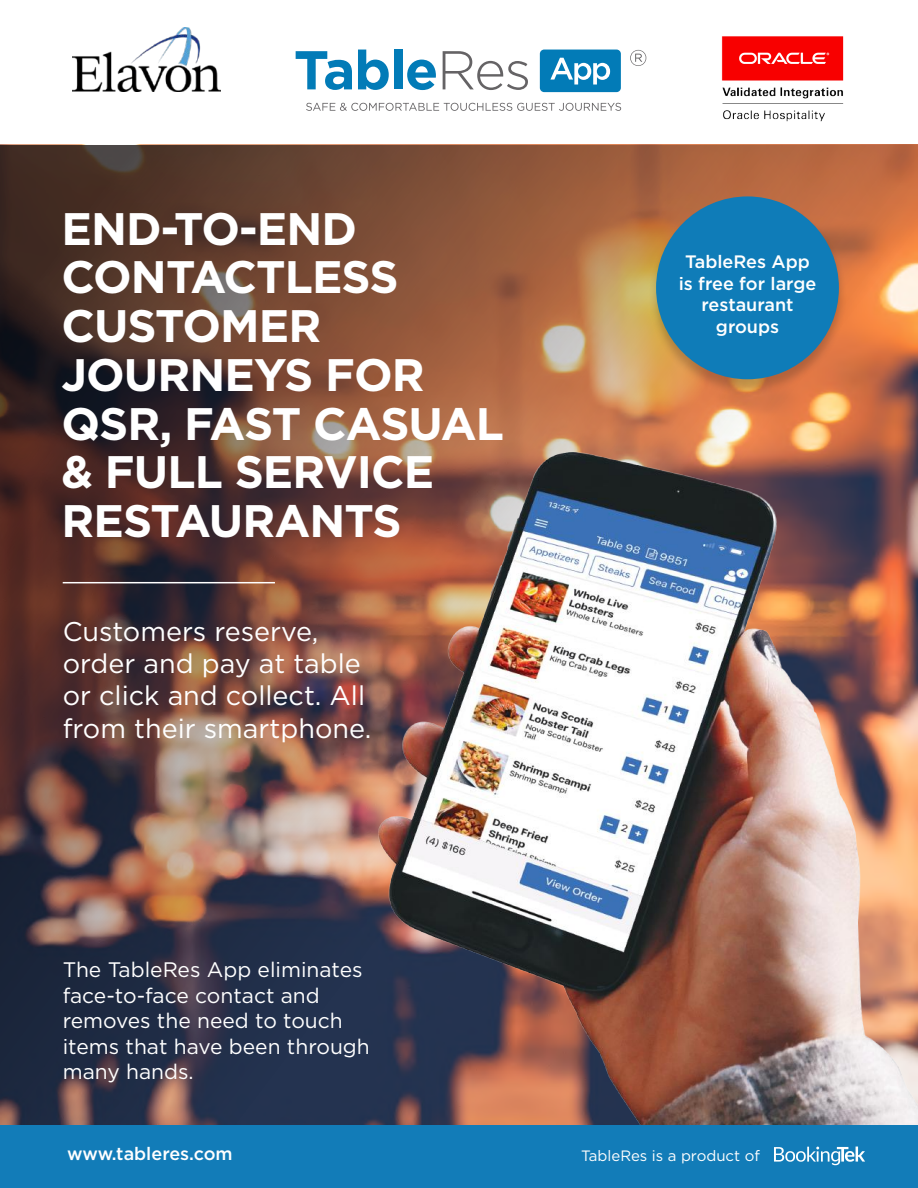
<style>
.page{position:relative;width:918px;height:1188px;background:#fff}
.page>*{position:absolute;margin:0;border:0;box-sizing:border-box;transform-origin:0 0}
.t1{font:700 45.45px/48.8px "Gotham";letter-spacing:-.02em;color:#fff}
.t2{font:27px/32.4px "Gotham";color:#fff}
.t3{font:21px/25.5px "Gotham";color:#fff}
.t4{font:500 18px/21.6px "Gotham HTF";color:#fff;text-align:center}
.t5{font:15px "Gotham";color:#fff}
</style>
<div class="page">
<img style="left:0;top:145px;width:918px;height:980px">
<svg style="left:296px;top:51px;width:56px;height:39px"></svg>
<svg style="left:358px;top:50px;width:31px;height:40px"></svg>
<div style="left:394px;top:50px;width:8px;height:39px;background:#027bb7"></div>
<svg style="left:407px;top:60px;width:29px;height:30px"></svg>
<svg style="left:443px;top:51px;width:85px;height:39px"></svg>
<svg style="left:630px;top:50px;width:16px;height:16px"></svg>
<div style="left:540px;top:50px;width:81px;height:42px;background:#027bb7;border-radius:4px"></div>
<svg style="left:550px;top:58px;width:60px;height:27px"></svg>
<svg style="left:306px;top:103px;width:315px;height:8px"></svg>
<hr style="left:63px;top:582px;width:212px;height:1px;background:#fff">
<img style="left:378px;top:452px;width:540px;height:673px">
<div style="left:0;top:1125px;width:918px;height:63px;background:#127cb8"></div>
<svg style="left:774px;top:1147px;width:91px;height:18px"></svg>
<div style="left:648px;top:197px;width:199px;height:199px;background:#241f1f;opacity:.25"></div>
<div style="left:656px;top:196px;width:183px;height:183px;background:#0f7cb8;border-radius:50%"></div>
<img style="left:72px;top:28px;width:149px;height:64px">
<img style="left:721px;top:36px;width:123px;height:86px">
<h1 class="t1" style="left:61px;top:203px;width:444px">END-TO-END<br>CONTACTLESS<br>CUSTOMER<br>JOURNEYS FOR<br>QSR, FAST CASUAL &amp; FULL SERVICE<br>RESTAURANTS</h1>
<p class="t2" style="left:63px;top:614px;width:310px">Customers reserve, order and pay at table or click and collect. All from their smartphone.</p>
<p class="t3" style="left:63px;top:957px;width:309px">The TableRes App eliminates face-to-face contact and removes the need to touch items that have been through many hands.</p>
<p class="t4" style="left:679px;top:251px;width:139px">TableRes App is free for large restaurant groups</p>
<p class="t4" style="left:67px;top:1143px;width:167px">www.tableres.com</p>
<p class="t5" style="left:581px;top:1147px;width:180px">TableRes is a product of</p>
</div>
